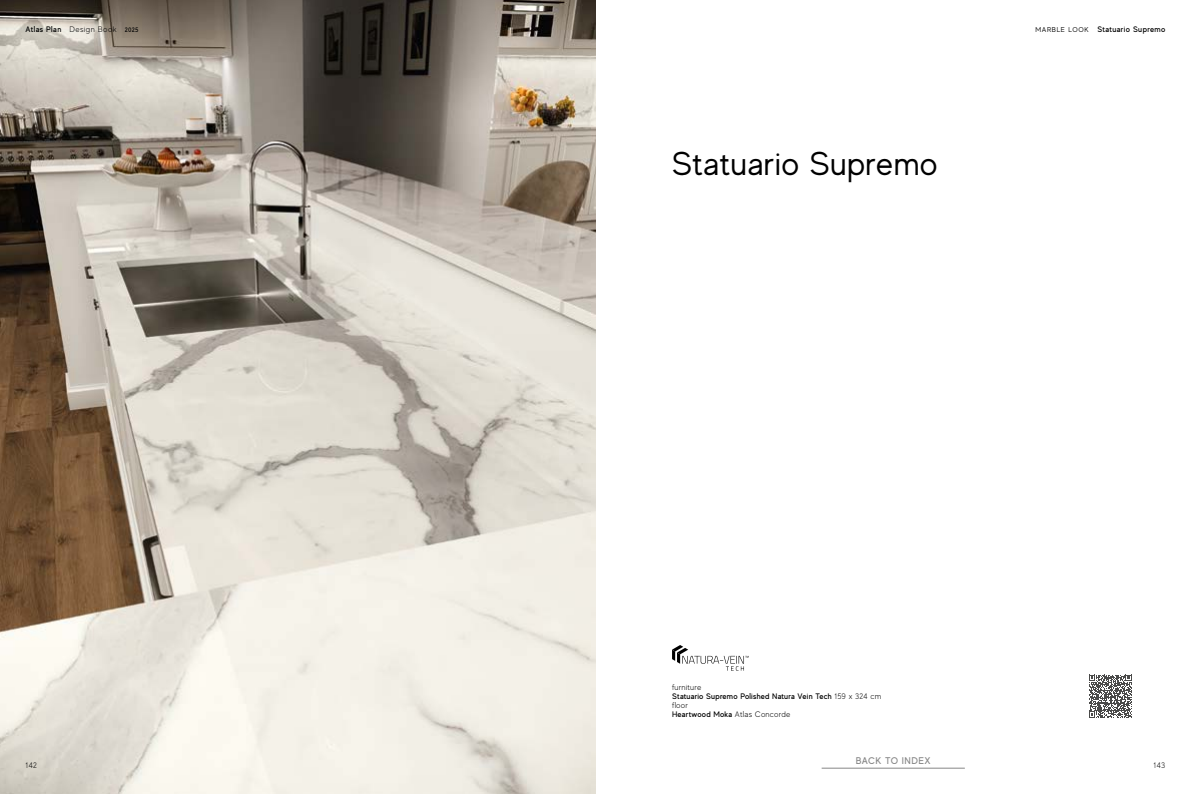
<style>
.page{position:relative;width:1191px;height:794px;background:#fff}
.page>*{position:absolute;margin:0;border:0;box-sizing:border-box;transform-origin:0 0}
.t1{font:33px "MADE Evolve Sans";letter-spacing:.02em;color:#000}
.t2{font:500 9.7px "MADE Evolve Sans";letter-spacing:.05em;color:#878787}
.t3{font:500 8px/9px "MADE Evolve Sans";letter-spacing:.03em;color:#000}
.t4{font:300 8px "MADE Evolve Sans";letter-spacing:.04em;color:#000}
.s1{font-weight:500}
.s2{font-weight:500;font-size:6.5px}
.s3{font-weight:400;font-size:7px}
.s4{font-weight:300}
</style>
<div class="page">
<svg style="left:672px;top:645px;width:76px;height:26px"></svg>
<img style="left:0;top:0;width:595px;height:794px">
<svg style="left:1089px;top:675px;width:42px;height:42px"></svg>
<hr style="left:821px;top:768px;width:143px;height:1px;background:#878787">
<p class="t4" style="left:26px;top:24px;width:114px"><span class="s1">Atlas Plan</span> Design Book <span class="s2">2025</span></p>
<h1 class="t1" style="left:672px;top:143px;width:267px">Statuario Supremo</h1>
<p class="t3" style="left:1035px;top:24px;width:132px"><span class="s3">MARBLE LOOK</span> Statuario Supremo</p>
<p class="t3" style="left:672px;top:683px;width:211px"><span class="s4">furniture<br></span>Statuario Supremo Polished Natura Vein Tech <span class="s4">159 x 324 cm floor<br></span>Heartwood Moka <span class="s4">Atlas Concorde</span></p>
<p class="t2" style="left:856px;top:754px;width:76px">BACK TO INDEX</p>
<p class="t4" style="left:26px;top:760px;width:13px">142</p>
<p class="t4" style="left:1153px;top:760px;width:13px">143</p>
</div>
